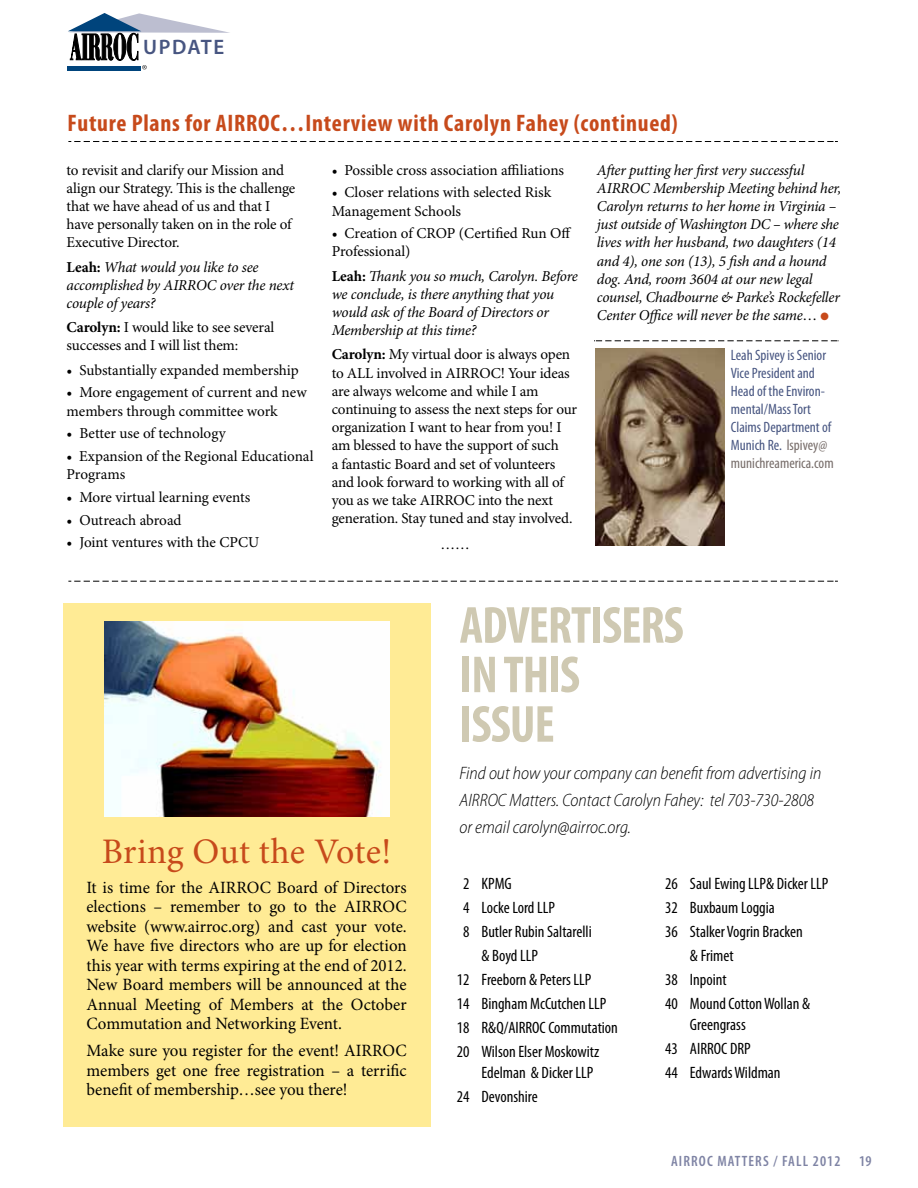
<style>
.page{position:relative;width:918px;height:1188px;background:#fff}
.page>*{position:absolute;margin:0;border:0;box-sizing:border-box;transform-origin:0 0}
.t1{font:700 condensed 52.5px/49.5px "Myriad Pro";letter-spacing:-.02em;color:#cfc9b2}
.t2{font:36px "Minion Pro";letter-spacing:.005em;color:#c74a1b}
.t3{font:700 condensed 24px "Myriad Pro";letter-spacing:.03em;color:#c74a1b}
.t4{font:600 21px "Myriad Pro";letter-spacing:.075em;color:#475581}
.t5{font:italic 300 semi-condensed 18px/27px "Myriad Pro";color:#000}
.t6{font:17.25px/19.5px "Minion Pro";letter-spacing:-.005em;color:#000;text-align:justify}
.t7{font:condensed 16.5px/24px "Myriad Pro";color:#000}
.t8{font:15.15px/18.1px "Minion Pro";letter-spacing:-.01em;color:#000}
.t9{font:italic 15.15px/18.1px "Minion Pro";letter-spacing:-.015em;color:#000}
.t10{font:condensed 15px/18px "Myriad Pro";color:#475581}
.t11{font:600 condensed 15px "Myriad Pro";letter-spacing:.075em;color:#7e83a4}
.s1{font-weight:700;font-style:normal}
.s2{font-weight:700}
.s3{font-style:normal}
.s4{color:#c74a1b}
.s5{color:#776d6a}
</style>
<div class="page">
<hr style="left:68px;top:67px;width:73px;height:4px;background:#00447c">
<svg style="left:68px;top:13px;width:162px;height:56px"></svg>
<div style="left:63px;top:603px;width:367px;height:524px;background:#ffeb95"></div>
<img style="left:104px;top:622px;width:285px;height:194px">
<svg style="left:68px;top:581px;width:770px;height:1px"></svg>
<svg style="left:68px;top:141px;width:770px;height:1px"></svg>
<svg style="left:594px;top:341px;width:245px;height:1px"></svg>
<img style="left:596px;top:348px;width:128px;height:197px">
<h3 class="t4" style="left:143px;top:35px;width:83px">UPDATE</h3>
<h3 class="t3" style="left:68px;top:110px;width:612px">Future Plans for AIRROC…Interview with Carolyn Fahey (continued)</h3>
<p class="t8" style="left:67px;top:161px;width:230px">to revisit and clarify our Mission and align our Strategy. This is the challenge that we have ahead of us and that I have personally taken on in the role of Executive Director.</p>
<p class="t9" style="left:67px;top:258px;width:229px"><span class="s1">Leah:</span> What would you like to see accomplished by AIRROC over the next couple of years?</p>
<p class="t8" style="left:67px;top:319px;width:209px"><span class="s2">Carolyn:</span> I would like to see several successes and I will list them:</p>
<p class="t8" style="left:67px;top:361px;width:234px">• Substantially expanded membership</p>
<p class="t8" style="left:67px;top:384px;width:242px">• More engagement of current and new members through committee work</p>
<p class="t8" style="left:67px;top:425px;width:161px">• Better use of technology</p>
<p class="t8" style="left:67px;top:448px;width:248px">• Expansion of the Regional Educational<br>Programs</p>
<p class="t8" style="left:67px;top:489px;width:185px">• More virtual learning events</p>
<p class="t8" style="left:67px;top:511px;width:117px">• Outreach abroad</p>
<p class="t8" style="left:67px;top:534px;width:194px">• Joint ventures with the CPCU</p>
<p class="t8" style="left:332px;top:161px;width:234px">• Possible cross association affiliations</p>
<p class="t8" style="left:332px;top:184px;width:221px">• Closer relations with selected Risk<br>Management Schools</p>
<p class="t8" style="left:332px;top:225px;width:241px">• Creation of CROP (Certified Run Off<br>Professional)</p>
<p class="t9" style="left:332px;top:267px;width:248px"><span class="s1">Leah:</span> Thank you so much, Carolyn. Before we conclude, is there anything that you would ask of the Board of Directors or Membership at this time?</p>
<p class="t8" style="left:332px;top:346px;width:247px"><span class="s2">Carolyn:</span> My virtual door is always open to ALL involved in AIRROC! Your ideas are always welcome and while I am continuing to assess the next steps for our organization I want to hear from you! I am blessed to have the support of such<br>a fantastic Board and set of volunteers and look forward to working with all of you as we take AIRROC into the next generation. Stay tuned and stay involved.</p>
<p class="t8" style="left:441px;top:535px;width:31px">……</p>
<p class="t9" style="left:597px;top:161px;width:246px">After putting her fi rst very successful AIRROC Membership Meeting behind her, Carolyn returns to her home in Virginia – just outside of Washington DC – where she lives with her husband, two daughters (14 and 4), one son (13), 5 fish and a hound dog. And, room 3604 at our new legal counsel, Chadbourne &amp; Parke’s Rockefeller Center Office will never be the same<span class="s3">…</span> <span class="s4">●</span></p>
<p class="t10" style="left:731px;top:346px;width:104px">Leah Spivey is Senior<br>Vice President and<br>Head of the Environ&shy;mental/Mass Tort<br>Claims Department of<br>Munich Re. <span class="s5">lspivey@ munichreamerica.com</span></p>
<h1 class="t1" style="left:460px;top:601px;width:226px">ADVERTISERS<br>IN THIS<br>ISSUE</h1>
<h2 class="t2" style="left:102px;top:830px;width:291px">Bring Out the Vote!</h2>
<p class="t6" style="left:86px;top:878px;width:322px">It is time for the AIRROC Board of Directors elections – remember to go to the AIRROC website (www.airroc.org) and cast your vote.<br>We have five directors who are up for election this year with terms expiring at the end of 2012.<br>New Board members will be announced at the Annual Meeting of Members at the October Commutation and Networking Event.</p>
<p class="t6" style="left:86px;top:1042px;width:322px">Make sure you register for the event! AIRROC members get one free registration – a terrific benefit of membership…see you there!</p>
<p class="t5" style="left:460px;top:760px;width:363px">Find out how your company can benefit from advertising in<br>AIRROC Matters. Contact Carolyn Fahey: tel 703-730-2808 or email carolyn@airroc.org.</p>
<p class="t7" style="left:463px;top:872px;width:50px">2 KPMG</p>
<p class="t7" style="left:463px;top:896px;width:93px">4 Locke Lord LLP</p>
<p class="t7" style="left:463px;top:920px;width:130px">8 Butler Rubin Saltarelli</p>
<p class="t7" style="left:481px;top:944px;width:58px">&amp; Boyd LLP</p>
<p class="t7" style="left:457px;top:968px;width:136px">12 Freeborn &amp; Peters LLP</p>
<p class="t7" style="left:457px;top:992px;width:151px">14 Bingham McCutchen LLP</p>
<p class="t7" style="left:457px;top:1016px;width:163px">18 R&amp;Q/AIRROC Commutation</p>
<p class="t7" style="left:457px;top:1040px;width:144px">20 Wilson Elser Moskowitz</p>
<p class="t7" style="left:457px;top:1061px;width:138px;text-indent:25px">Edelman &amp; Dicker LLP<br>24 Devonshire</p>
<p class="t7" style="left:665px;top:872px;width:165px">26 Saul Ewing LLP&amp; Dicker LLP</p>
<p class="t7" style="left:665px;top:896px;width:111px">32 Buxbaum Loggia</p>
<p class="t7" style="left:665px;top:920px;width:139px">36 Stalker Vogrin Bracken</p>
<p class="t7" style="left:690px;top:944px;width:45px">&amp; Frimet</p>
<p class="t7" style="left:665px;top:968px;width:63px">38 Inpoint</p>
<p class="t7" style="left:665px;top:992px;width:146px">40 Mound Cotton Wollan &amp;</p>
<p class="t7" style="left:665px;top:1013px;width:117px;text-indent:25px">Greengrass<br>43 AIRROC DRP<br>44 Edwards Wildman</p>
<p class="t11" style="left:671px;top:1153px;width:202px">AIRROC MATTERS / FALL 2012 19</p>
</div>
